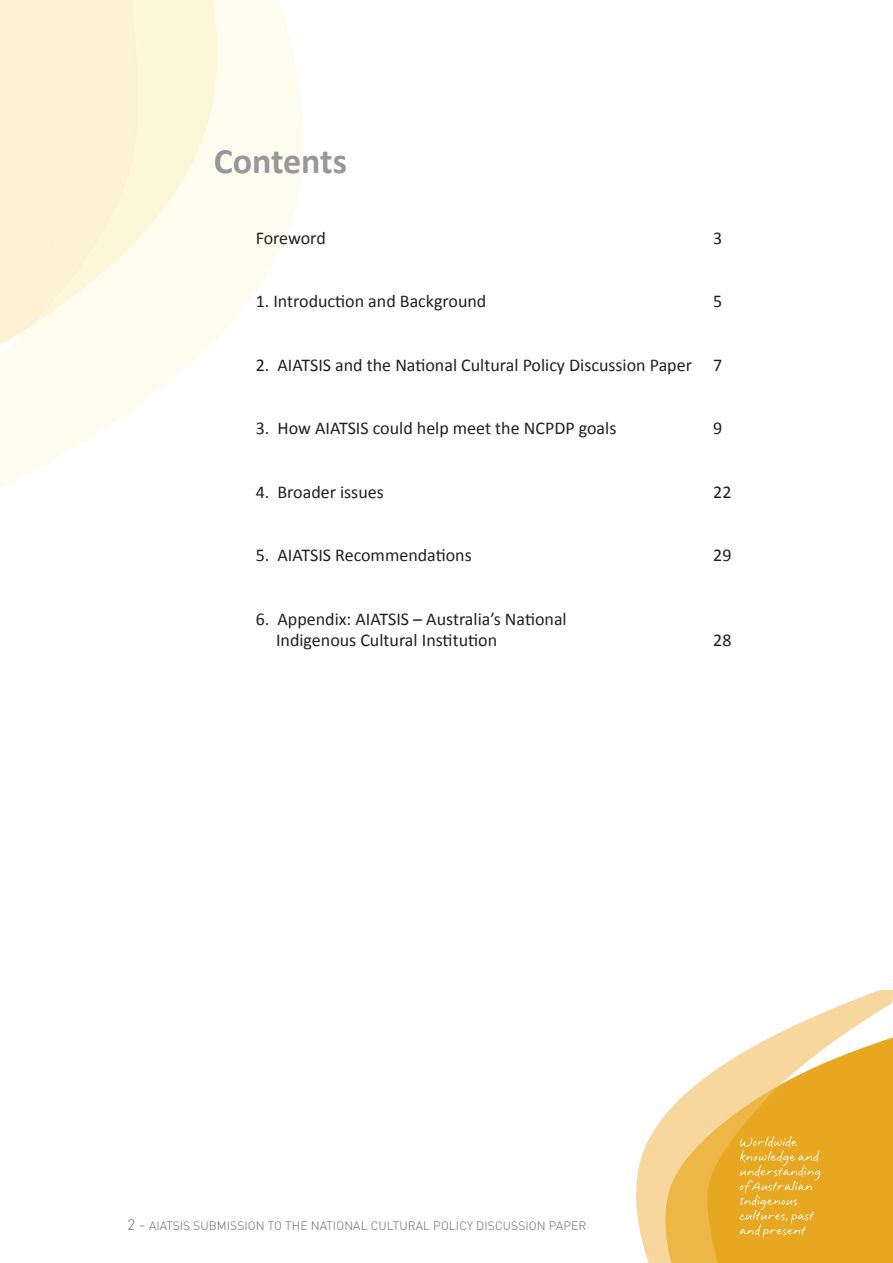
<style>
.page{position:relative;width:893px;height:1263px;background:#fff}
.page>*{position:absolute;margin:0;border:0;box-sizing:border-box;transform-origin:0 0}
.t1{font:700 36px "Calibri";color:#96989b}
.t2{font:18px/21px "Calibri";color:#231f20}
.t3{font:300 12px "DINOT";letter-spacing:.01em;color:#67676a}
.s1{font-size:15px}
</style>
<div class="page">
<img style="left:636px;top:991px;width:257px;height:272px">
<p class="t1" style="left:214px;top:139px;width:135px">Contents</p>
<p class="t2" style="left:256px;top:226px;width:72px">Foreword</p>
<p class="t2" style="left:713px;top:226px;width:11px">3</p>
<p class="t2" style="left:256px;top:290px;width:232px">1. Introduction and Background</p>
<p class="t2" style="left:713px;top:290px;width:11px">5</p>
<p class="t2" style="left:256px;top:353px;width:468px">2. AIATSIS and the National Cultural Policy Discussion Paper 7</p>
<p class="t2" style="left:256px;top:417px;width:362px">3. How AIATSIS could help meet the NCPDP goals</p>
<p class="t2" style="left:713px;top:417px;width:11px">9</p>
<p class="t2" style="left:256px;top:480px;width:130px">4. Broader issues</p>
<p class="t2" style="left:713px;top:480px;width:20px">22</p>
<p class="t2" style="left:256px;top:544px;width:218px">5. AIATSIS Recommendations</p>
<p class="t2" style="left:713px;top:544px;width:20px">29</p>
<p class="t2" style="left:276px;top:607px;width:292px;text-indent:-20px">6. Appendix: AIATSIS – Australia’s National<br>Indigenous Cultural Institution</p>
<p class="t2" style="left:713px;top:628px;width:20px">28</p>
<p class="t3" style="left:128px;top:1218px;width:460px"><span class="s1">2 -</span> AIATSIS SUBMISSION TO THE NATIONAL CULTURAL POLICY DISCUSSION PAPER</p>
</div>
